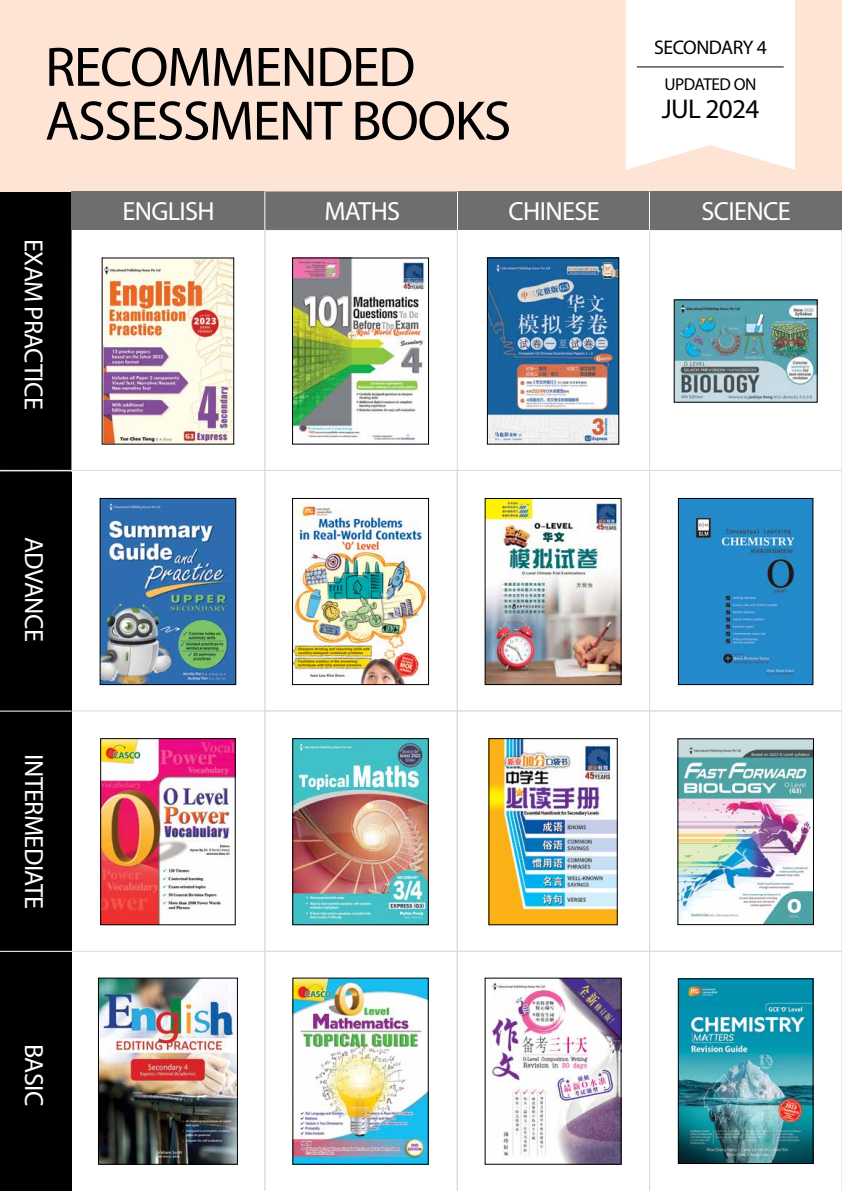
<style>
.page{position:relative;width:842px;height:1191px;background:#fff}
.page>*{position:absolute;margin:0;border:0;box-sizing:border-box;transform-origin:0 0}
.t1{font:700 56px/53.8px "Century Gothic";letter-spacing:-.025em;color:#000}
.t2{font:27.2px "Century Gothic";letter-spacing:-.025em;color:#000}
.t3{font:700 26.3px "Century Gothic";letter-spacing:-.025em;color:#fff}
.t4{font:26.3px "Century Gothic";letter-spacing:-.025em;color:#fff}
.t5{font:700 19.8px "Century Gothic";letter-spacing:-.025em;color:#000}
.t6{font:17.2px "Century Gothic";letter-spacing:-.025em;color:#000}
</style>
<div class="page">
<div style="left:0;top:191px;width:72px;height:280px;background:#000"></div>
<div style="left:0;top:471px;width:72px;height:240px;background:#000"></div>
<div style="left:0;top:711px;width:72px;height:240px;background:#000"></div>
<div style="left:0;top:951px;width:72px;height:240px;background:#000"></div>
<div style="left:0;top:0;width:842px;height:191px;background:#fee4d4"></div>
<svg style="left:625px;top:0;width:170px;height:170px;background:#fefcfa"></svg>
<hr style="left:637px;top:67px;width:147px;height:1px;background:#000">
<svg style="left:71px;top:229px;width:164px;height:240px"></svg>
<div style="left:264px;top:229px;width:194px;height:242px;border:1px solid #dcddde"></div>
<div style="left:649px;top:229px;width:193px;height:242px;border:1px solid #dcddde"></div>
<svg style="left:71px;top:469px;width:195px;height:217px"></svg>
<div style="left:264px;top:470px;width:194px;height:241px;border:1px solid #dcddde"></div>
<div style="left:457px;top:470px;width:193px;height:241px;border:1px solid #dcddde"></div>
<div style="left:649px;top:470px;width:193px;height:241px;border:1px solid #dcddde"></div>
<svg style="left:71px;top:710px;width:193px;height:216px"></svg>
<div style="left:264px;top:710px;width:194px;height:242px;border:1px solid #dcddde"></div>
<div style="left:457px;top:710px;width:193px;height:242px;border:1px solid #dcddde"></div>
<div style="left:649px;top:710px;width:193px;height:242px;border:1px solid #dcddde"></div>
<svg style="left:73px;top:951px;width:191px;height:214px"></svg>
<svg style="left:264px;top:950px;width:193px;height:241px"></svg>
<svg style="left:457px;top:950px;width:192px;height:241px"></svg>
<svg style="left:649px;top:950px;width:193px;height:241px"></svg>
<div style="left:265px;top:191px;width:194px;height:39px;background:#6f6e6f"></div>
<div style="left:649px;top:191px;width:193px;height:39px;background:#6f6e6f"></div>
<div style="left:458px;top:191px;width:192px;height:39px;background:#6f6e6f"></div>
<div style="left:72px;top:191px;width:193px;height:39px;background:#6f6e6f"></div>
<hr style="left:264px;top:191px;width:1px;height:39px;background:#fff">
<hr style="left:457px;top:191px;width:1px;height:39px;background:#fff">
<hr style="left:649px;top:191px;width:1px;height:39px;background:#fff">
<hr style="left:0;top:470px;width:72px;height:1px;background:#fff">
<hr style="left:0;top:710px;width:72px;height:1px;background:#fff">
<hr style="left:0;top:950px;width:73px;height:2px;background:#fff">
<img style="left:100px;top:979px;width:136px;height:183px">
<div style="left:98px;top:977px;width:140px;height:187px;border:1px solid #000"></div>
<img style="left:102px;top:740px;width:132px;height:183px">
<div style="left:100px;top:738px;width:136px;height:187px;border:1px solid #000"></div>
<img style="left:102px;top:500px;width:132px;height:183px">
<div style="left:100px;top:498px;width:136px;height:187px;border:1px solid #000"></div>
<img style="left:104px;top:259px;width:128px;height:183px">
<img style="left:294px;top:979px;width:133px;height:183px">
<img style="left:294px;top:740px;width:133px;height:183px">
<div style="left:292px;top:738px;width:137px;height:187px;border:1px solid #000"></div>
<img style="left:294px;top:503px;width:133px;height:180px">
<div style="left:292px;top:498px;width:137px;height:187px;border:1px solid #000"></div>
<img style="left:487px;top:979px;width:133px;height:183px">
<div style="left:485px;top:977px;width:137px;height:187px;border:1px solid #000"></div>
<img style="left:490px;top:740px;width:126px;height:183px">
<div style="left:488px;top:738px;width:130px;height:187px;border:1px solid #000"></div>
<img style="left:487px;top:500px;width:133px;height:183px">
<div style="left:485px;top:498px;width:137px;height:187px;border:1px solid #000"></div>
<img style="left:489px;top:259px;width:128px;height:183px">
<div style="left:487px;top:257px;width:132px;height:187px;border:1px solid #000"></div>
<img style="left:680px;top:980px;width:131px;height:182px">
<div style="left:678px;top:978px;width:135px;height:186px;border:1px solid #000"></div>
<img style="left:679px;top:740px;width:133px;height:183px">
<div style="left:677px;top:738px;width:137px;height:187px;border:1px solid #000"></div>
<img style="left:680px;top:500px;width:131px;height:183px">
<div style="left:678px;top:498px;width:135px;height:187px;border:1px solid #000"></div>
<img style="left:676px;top:301px;width:140px;height:100px">
<img style="left:294px;top:259px;width:133px;height:183px">
<div style="left:292px;top:257px;width:137px;height:187px;border:1px solid #000"></div>
<h1 class="t1" style="left:45px;top:39px;width:468px">RECOMMENDED<br>ASSESSMENT BOOKS</h1>
<p class="t5" style="left:654px;top:35px;width:114px">SECONDARY 4</p>
<p class="t6" style="left:664px;top:73px;width:94px">UPDATED ON</p>
<p class="t2" style="left:662px;top:92px;width:99px">JUL 2024</p>
<p class="t3" style="left:50px;top:239px;width:172px;rotate:90deg">EXAM PRACTICE</p>
<p class="t3" style="left:50px;top:537px;width:106px;rotate:90deg">ADVANCE</p>
<p class="t3" style="left:50px;top:754px;width:156px;rotate:90deg">INTERMEDIATE</p>
<p class="t3" style="left:50px;top:1043px;width:64px;rotate:90deg">BASIC</p>
<p class="t4" style="left:122px;top:195px;width:94px">ENGLISH</p>
<p class="t4" style="left:325px;top:195px;width:77px">MATHS</p>
<p class="t4" style="left:509px;top:195px;width:93px">CHINESE</p>
<p class="t4" style="left:701px;top:195px;width:91px">SCIENCE</p>
</div>
